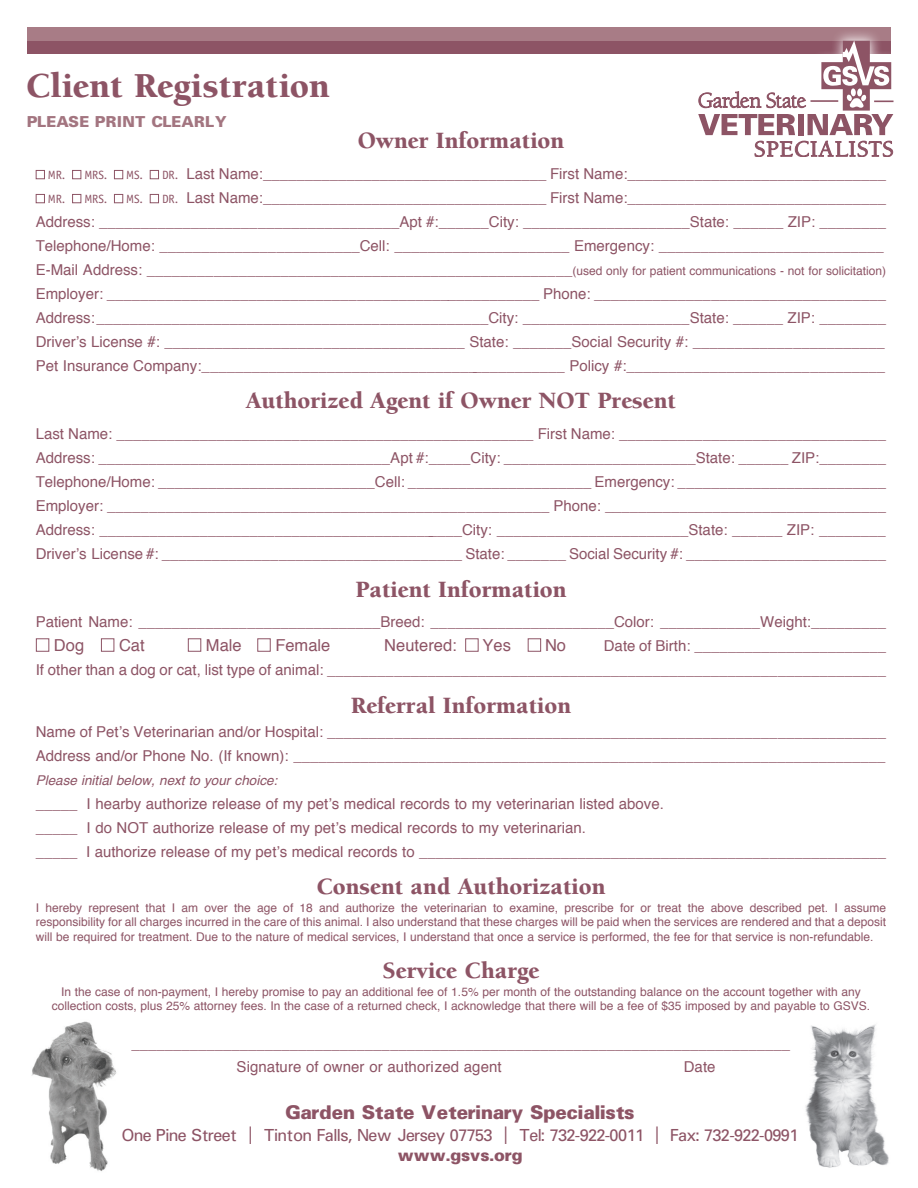
<style>
.page{position:relative;width:918px;height:1188px;background:#fff}
.page>*{position:absolute;margin:0;border:0;box-sizing:border-box;transform-origin:0 0}
.t1{font:900 36px "Berkeley";color:#8d5465}
.t2{font:900 24px "Berkeley";color:#8d5465}
.t3{font:700 18.75px "Nova Black S Si";color:#8d5465}
.t4{font:16.5px "Nova S Si";letter-spacing:.005em;color:#8d5465}
.t5{font:16.5px "Helvetica";color:#8d5465}
.t6{font:700 16.5px "Nova Black S Si";color:#8d5465}
.t7{font:15px/24px "Helvetica";color:#8d5465}
.t8{font:15px "Nova Black S Si";letter-spacing:.025em;color:#a37580}
.t9{font:italic 13.5px "Helvetica";color:#8d5465}
.t10{font:12px/14.2px "Helvetica";color:#8d5465;text-align:justify}
.t11{font:12px "Officina Sans";letter-spacing:-.01em;color:#8d5465}
.s1{font-family:"Officina Sans";font-size:12px}
.s2{font-size:12px}
.s3{font-family:"Nova Light Cond S Si";font-size:24px}
</style>
<div class="page">
<img style="left:31px;top:1021px;width:86px;height:150px">
<div style="left:27px;top:40px;width:864px;height:14px;background:#8d5465"></div>
<div style="left:27px;top:27px;width:864px;height:13px;background:#a87c86"></div>
<img style="left:805px;top:1024px;width:84px;height:144px">
<div style="left:36px;top:170px;width:9px;height:9px;border:1px solid #8d5465"></div>
<div style="left:72px;top:170px;width:9px;height:9px;border:1px solid #8d5465"></div>
<div style="left:114px;top:170px;width:9px;height:9px;border:1px solid #8d5465"></div>
<div style="left:150px;top:170px;width:9px;height:9px;border:1px solid #8d5465"></div>
<div style="left:36px;top:194px;width:9px;height:9px;border:1px solid #8d5465"></div>
<div style="left:72px;top:194px;width:9px;height:9px;border:1px solid #8d5465"></div>
<div style="left:114px;top:194px;width:9px;height:9px;border:1px solid #8d5465"></div>
<div style="left:150px;top:194px;width:9px;height:9px;border:1px solid #8d5465"></div>
<div style="left:36px;top:639px;width:13px;height:12px;border:1px solid #8d5465"></div>
<div style="left:101px;top:639px;width:13px;height:12px;border:1px solid #8d5465"></div>
<div style="left:188px;top:639px;width:13px;height:12px;border:1px solid #8d5465"></div>
<div style="left:528px;top:639px;width:13px;height:12px;border:1px solid #8d5465"></div>
<div style="left:686px;top:28px;width:220px;height:141px;background:#fff;opacity:.86"></div>
<svg style="left:755px;top:141px;width:138px;height:16px"></svg>
<svg style="left:698px;top:41px;width:196px;height:94px"></svg>
<h1 class="t1" style="left:26px;top:67px;width:305px">Client Registration</h1>
<p class="t8" style="left:27px;top:112px;width:201px">PLEASE PRINT CLEARLY</p>
<h2 class="t2" style="left:358px;top:128px;width:208px">Owner Information</h2>
<p class="t11" style="left:48px;top:168px;width:61px">MR. MRS.</p>
<p class="t7" style="left:126px;top:162px;width:761px"><span class="s1">MS. DR.</span> Last Name:__________________________________ First Name:_______________________________</p>
<p class="t11" style="left:48px;top:192px;width:61px">MR. MRS.</p>
<p class="t7" style="left:36px;top:186px;width:852px;text-indent:91px"><span class="s1">MS. DR.</span> Last Name:__________________________________ First Name:_______________________________ Address: ____________________________________Apt #:______City: ____________________State: ______ ZIP: ________ Telephone/Home: ________________________Cell: _____________________ Emergency: ___________________________ E-Mail Address: ________--------___________________________________________<span class="s2">(used only for patient communications - not for solicitation)<br></span>Employer: ____________________________________________________ Phone: ___________________________________ Address:_______________________________________________City: ____________________State: ______ ZIP: ________ Driver’s License #: ____________________________________ State: _______Social Security #: _______________________ Pet Insurance Company:____________________________________________ Policy #:_______________________________</p>
<h2 class="t2" style="left:246px;top:388px;width:431px">Authorized Agent if Owner NOT Present</h2>
<p class="t7" style="left:36px;top:422px;width:852px;text-align:justify">Last Name: __________________________________________________ First Name: ________________________________ Address: ___________________________________Apt #:_____City: _______________________State: ______ ZIP:________ Telephone/Home: __________________________Cell: ______________________ Emergency: _________________________ Employer: _____________________________________________________ Phone: __________________________________ Address: ____________________________________________City: _______________________State: ______ ZIP: ________ Driver’s License #: ____________________________________ State: _______ Social Security #: ________________________</p>
<h2 class="t2" style="left:355px;top:576px;width:213px">Patient Information</h2>
<p class="t7" style="left:36px;top:610px;width:852px">Patient Name: _____________________________Breed: ______________________Color: ____________Weight:_________</p>
<p class="t5" style="left:54px;top:633px;width:32px">Dog</p>
<p class="t5" style="left:119px;top:633px;width:27px">Cat</p>
<p class="t5" style="left:206px;top:633px;width:37px">Male</p>
<p class="t5" style="left:275px;top:633px;width:57px">Female</p>
<p class="t5" style="left:384px;top:633px;width:74px">Neutered:</p>
<p class="t5" style="left:483px;top:633px;width:30px">Yes</p>
<p class="t5" style="left:545px;top:633px;width:23px">No</p>
<p class="t7" style="left:36px;top:634px;width:852px;text-align:right">Date of Birth: _______________________<br>If other than a dog or cat, list type of animal: ___________________________________________________________________</p>
<h2 class="t2" style="left:351px;top:693px;width:222px">Referral Information</h2>
<p class="t7" style="left:36px;top:720px;width:852px">Name of Pet’s Veterinarian and/or Hospital: ___________________________________________________________________<br>Address and/or Phone No. (If known): _______________________________________________________________________</p>
<p class="t9" style="left:36px;top:769px;width:243px">Please initial below, next to your choice:</p>
<p class="t7" style="left:36px;top:792px;width:852px">_____ I hearby authorize release of my pet’s medical records to my veterinarian listed above.<br>_____ I do NOT authorize release of my pet’s medical records to my veterinarian.<br>_____ I authorize release of my pet’s medical records to ________________________________________________________</p>
<h2 class="t2" style="left:316px;top:874px;width:291px">Consent and Authorization</h2>
<p class="t10" style="left:36px;top:901px;width:852px">I hereby represent that I am over the age of 18 and authorize the veterinarian to examine, prescribe for or treat the above described pet. I assume responsibility for all charges incurred in the care of this animal. I also understand that these charges will be paid when the services are rendered and that a deposit will be required for treatment. Due to the nature of medical services, I understand that once a service is performed, the fee for that service is non-refundable.</p>
<h2 class="t2" style="left:382px;top:958px;width:159px">Service Charge</h2>
<p class="t10" style="left:52px;top:985px;width:820px;text-align:center">In the case of non-payment, I hereby promise to pay an additional fee of 1.5% per month of the outstanding balance on the account together with any collection costs, plus 25% attorney fees. In the case of a returned check, I acknowledge that there will be a fee of $35 imposed by and payable to GSVS.</p>
<p class="t7" style="left:237px;top:1033px;width:555px;line-height:22.5px;text-indent:-105px">_______________________________________________________________________________<br>Signature of owner or authorized agent</p>
<p class="t7" style="left:684px;top:1055px;width:33px">Date</p>
<p class="t3" style="left:285px;top:1101px;width:351px">Garden State Veterinary Specialists</p>
<p class="t4" style="left:122px;top:1125px;width:677px">One Pine Street <span class="s3">|</span> Tinton Falls, New Jersey 07753 <span class="s3">|</span> Tel: 732-922-0011 <span class="s3">|</span> Fax: 732-922-0991</p>
<p class="t6" style="left:398px;top:1144px;width:126px">www.gsvs.org</p>
</div>
